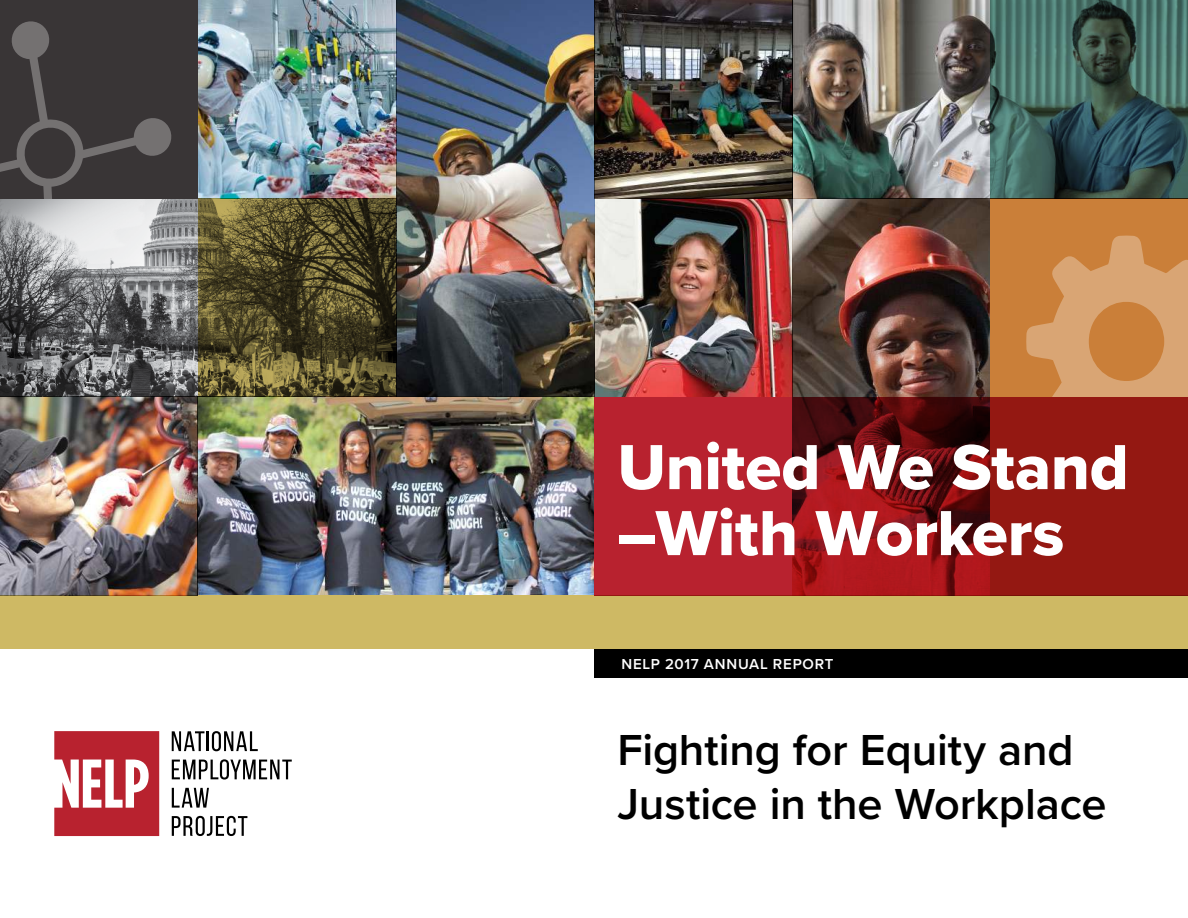
<style>
.page{position:relative;width:1188px;height:918px;background:#fff}
.page>*{position:absolute;margin:0;border:0;box-sizing:border-box;transform-origin:0 0}
.t1{font:66px/66px "Proxima Nova Extrabld";letter-spacing:-.005em;color:#fff}
.t2{font:600 45px/54px "Proxima Nova";letter-spacing:-.005em;color:#000}
.t3{font:600 15px "Proxima Nova";letter-spacing:.05em;color:#fff}
</style>
<div class="page">
<img style="left:594px;top:0;width:198px;height:198px">
<img style="left:198px;top:397px;width:396px;height:198px">
<div style="left:990px;top:198px;width:198px;height:199px;background:#ca7f39"></div>
<img style="left:0;top:198px;width:198px;height:199px">
<img style="left:792px;top:0;width:198px;height:198px">
<div style="left:0;top:0;width:198px;height:198px;background:#393536"></div>
<div style="left:0;top:595px;width:1188px;height:54px;background:#ceb964"></div>
<div style="left:594px;top:649px;width:594px;height:28px;background:#000"></div>
<svg style="left:1026px;top:236px;width:162px;height:161px"></svg>
<svg style="left:54px;top:731px;width:105px;height:105px"></svg>
<svg style="left:172px;top:731px;width:32px;height:20px"></svg>
<hr style="left:207px;top:731px;width:2px;height:20px;background:#000">
<svg style="left:212px;top:731px;width:46px;height:20px"></svg>
<svg style="left:172px;top:759px;width:120px;height:21px"></svg>
<svg style="left:172px;top:788px;width:37px;height:20px"></svg>
<svg style="left:172px;top:816px;width:75px;height:20px"></svg>
<svg style="left:0;top:21px;width:172px;height:177px"></svg>
<img style="left:396px;top:0;width:198px;height:397px">
<svg style="left:990px;top:0;width:198px;height:198px;background:#3d5f5b"></svg>
<img style="left:198px;top:0;width:198px;height:198px">
<svg style="left:198px;top:198px;width:198px;height:199px;background:#534b29"></svg>
<img style="left:594px;top:198px;width:198px;height:199px">
<img style="left:792px;top:198px;width:198px;height:199px">
<img style="left:0;top:397px;width:198px;height:198px">
<svg style="left:594px;top:397px;width:594px;height:198px;background:#97181c"></svg>
<h1 class="t1" style="left:617px;top:438px;width:513px">United We Stand –With Workers</h1>
<p class="t3" style="left:621px;top:658px;width:214px">NELP 2017 ANNUAL REPORT</p>
<p class="t2" style="left:617px;top:726px;width:491px">Fighting for Equity and<br>Justice in the Workplace</p>
</div>
